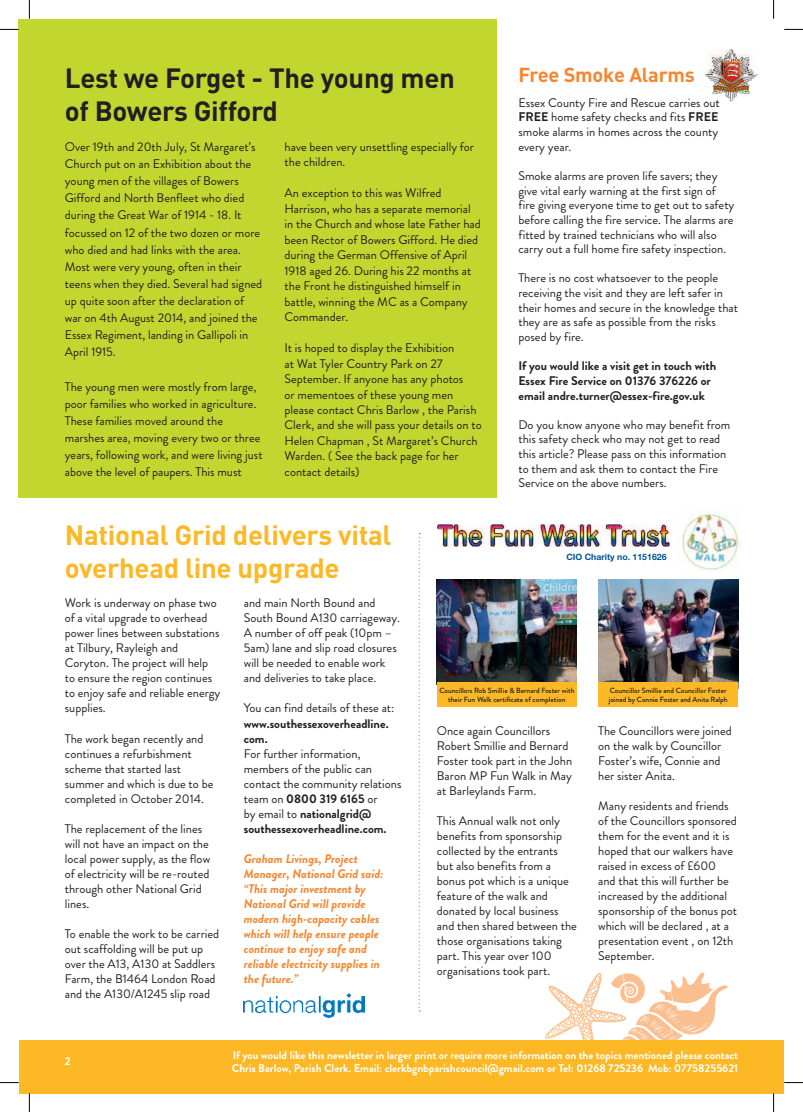
<style>
.page{position:relative;width:803px;height:1112px;background:#fff}
.page>*{position:absolute;margin:0;border:0;box-sizing:border-box;transform-origin:0 0}
.t1{font:700 27.5px/33px "DIN";letter-spacing:-.01em;color:#fcb825}
.t2{font:700 27.5px/33.5px "DIN";letter-spacing:-.01em;color:#231f20}
.t3{font:700 20px "DIN";letter-spacing:-.01em;color:#f5862f}
.t4{font:12.5px/15px "Brandon Grotesque";color:#231f20}
.t5{font:italic 700 12.5px/15px "Brandon Grotesque";color:#f5862f}
.t6{font:700 12.5px/14.6px "Brandon Grotesque";color:#231f20}
.t7{font:700 11.25px/13.5px "Brandon Grotesque";color:#fff}
.t8{font:700 8.75px "Helvetica Neue";color:#005594}
.t9{font:500 7.5px/9px "Brandon Grotesque";color:#231f20;text-align:center}
.s1{font-weight:700}
</style>
<div class="page">
<svg style="left:545px;top:972px;width:170px;height:67px"></svg>
<div style="left:19px;top:19px;width:478px;height:478px;background:#c1d72f"></div>
<div style="left:773px;top:1039px;width:11px;height:53px;background:#fcb825"></div>
<div style="left:19px;top:1039px;width:754px;height:53px;background:#fcb825"></div>
<img style="left:437px;top:525px;width:232px;height:21px">
<img style="left:681px;top:511px;width:58px;height:59px">
<img style="left:437px;top:579px;width:140px;height:103px">
<div style="left:437px;top:682px;width:140px;height:25px;background:#fcb825"></div>
<img style="left:705px;top:50px;width:53px;height:52px">
<img style="left:705px;top:98px;width:15px;height:4px">
<img style="left:598px;top:579px;width:140px;height:103px">
<div style="left:598px;top:682px;width:140px;height:25px;background:#fcb825"></div>
<svg style="left:419px;top:533px;width:1px;height:478px"></svg>
<img style="left:244px;top:993px;width:120px;height:24px">
<svg style="left:0;top:29px;width:19px;height:1px"></svg>
<svg style="left:784px;top:29px;width:19px;height:1px"></svg>
<svg style="left:0;top:1082px;width:19px;height:1px"></svg>
<svg style="left:784px;top:1082px;width:19px;height:1px"></svg>
<svg style="left:29px;top:0;width:1px;height:19px"></svg>
<svg style="left:29px;top:1092px;width:1px;height:19px"></svg>
<svg style="left:773px;top:0;width:1px;height:19px"></svg>
<svg style="left:773px;top:1092px;width:1px;height:19px"></svg>
<h1 class="t2" style="left:65px;top:60px;width:392px">Lest we Forget - The young men of Bowers Gifford</h1>
<p class="t4" style="left:65px;top:138px;width:199px;line-height:17.1px">Over 19th and 20th July, St Margaret’s Church put on an Exhibition about the young men of the villages of Bowers Gifford and North Benfleet who died during the Great War of 1914 - 18. It focussed on 12 of the two dozen or more who died and had links with the area.<br>Most were very young, often in their teens when they died. Several had signed up quite soon after the declaration of war on 4th August 2014, and joined the Essex Regiment, landing in Gallipoli in April 1915.</p>
<p class="t4" style="left:65px;top:378px;width:199px;line-height:17.1px">The young men were mostly from large, poor families who worked in agriculture.<br>These families moved around the marshes area, moving every two or three years, following work, and were living just above the level of paupers. This must</p>
<p class="t4" style="left:285px;top:139px;width:191px;line-height:15.5px">have been very unsettling especially for the children.</p>
<p class="t4" style="left:285px;top:185px;width:198px;line-height:15.5px">An exception to this was Wilfred Harrison, who has a separate memorial in the Church and whose late Father had been Rector of Bowers Gifford. He died during the German Offensive of April 1918 aged 26. During his 22 months at the Front he distinguished himself in battle, winning the MC as a Company Commander.</p>
<p class="t4" style="left:285px;top:340px;width:199px;line-height:15.5px">It is hoped to display the Exhibition<br>at Wat Tyler Country Park on 27<br>September. If anyone has any photos<br>or mementoes of these young men please contact Chris Barlow , the Parish Clerk, and she will pass your details on to Helen Chapman , St Margaret’s Church Warden. ( See the back page for her contact details)</p>
<h2 class="t3" style="left:518px;top:61px;width:178px">Free Smoke Alarms</h2>
<p class="t4" style="left:518px;top:95px;width:203px;line-height:14.6px;text-align:justify">Essex County Fire and Rescue carries out <span class="s1">Free</span> home safety checks and fits <span class="s1">Free </span>smoke alarms in homes across the county every year.</p>
<p class="t4" style="left:518px;top:168px;width:217px;line-height:14.6px">Smoke alarms are proven life savers; they give vital early warning at the first sign of fire giving everyone time to get out to safety before calling the fire service. The alarms are fitted by trained technicians who will also carry out a full home fire safety inspection.</p>
<p class="t4" style="left:518px;top:271px;width:221px;line-height:14.6px">There is no cost whatsoever to the people receiving the visit and they are left safer in their homes and secure in the knowledge that they are as safe as possible from the risks posed by fire.</p>
<p class="t6" style="left:518px;top:359px;width:199px">if you would like a visit get in touch with essex Fire service on 01376 376226 or email andre.turner@essex-fire.gov.uk</p>
<p class="t4" style="left:518px;top:417px;width:214px;line-height:14.6px">Do you know anyone who may benefit from this safety check who may not get to read this article? Please pass on this information to them and ask them to contact the Fire Service on the above numbers.</p>
<h1 class="t1" style="left:65px;top:517px;width:328px">National Grid delivers vital overhead line upgrade</h1>
<p class="t4" style="left:65px;top:595px;width:157px">Work is underway on phase two of a vital upgrade to overhead power lines between substations at Tilbury, Rayleigh and<br>Coryton. The project will help to ensure the region continues to enjoy safe and reliable energy supplies.</p>
<p class="t4" style="left:65px;top:730px;width:150px">The work began recently and continues a refurbishment scheme that started last summer and which is due to be completed in October 2014.</p>
<p class="t4" style="left:65px;top:820px;width:147px">The replacement of the lines will not have an impact on the local power supply, as the flow of electricity will be re-routed through other National Grid lines.</p>
<p class="t4" style="left:65px;top:925px;width:156px">To enable the work to be carried out scaffolding will be put up over the A13, A130 at Saddlers<br>Farm, the B1464 London Road and the A130/A1245 slip road</p>
<p class="t4" style="left:244px;top:595px;width:158px">and main North Bound and<br>South Bound A130 carriageway.<br>A number of off peak (10pm –<br>5am) lane and slip road closures will be needed to enable work and deliveries to take place.</p>
<p class="t4" style="left:244px;top:700px;width:152px">You can find details of these at:</p>
<p class="t6" style="left:244px;top:715px;width:146px;line-height:15px">www.southessexoverheadline. com.</p>
<p class="t4" style="left:244px;top:745px;width:159px">For further information, members of the public can contact the community relations team on <span class="s1">0800 319 6165</span> or<br>by email to <span class="s1">nationalgrid@ southessexoverheadline.com.</span></p>
<p class="t5" style="left:244px;top:850px;width:141px">Graham Livings, Project<br>Manager, National Grid said: “This major investment by<br>National Grid will provide modern high-capacity cables which will help ensure people continue to enjoy safe and reliable electricity supplies in the future.”</p>
<p class="t8" style="left:566px;top:551px;width:102px">CIO Charity no. 1151626</p>
<p class="t9" style="left:439px;top:685px;width:137px">Councillors Rob Smillie &amp; Bernard Foster with their Fun Walk certificate of completion</p>
<p class="t9" style="left:609px;top:685px;width:120px;text-align:left">Councillor Smillie and Councillor Foster joined by Connie Foster and Anita Ralph</p>
<p class="t4" style="left:437px;top:723px;width:137px">Once again Councillors<br>Robert Smillie and Bernard<br>Foster took part in the John<br>Baron MP Fun Walk in May at Barleylands Farm.</p>
<p class="t4" style="left:437px;top:813px;width:141px">This Annual walk not only benefits from sponsorship collected by the entrants but also benefits from a bonus pot which is a unique feature of the walk and donated by local business and then shared between the those organisations taking part. This year over 100 organisations took part.</p>
<p class="t4" style="left:598px;top:723px;width:135px">The Councillors were joined on the walk by Councillor<br>Foster’s wife, Connie and her sister Anita.</p>
<p class="t4" style="left:598px;top:798px;width:141px">Many residents and friends of the Councillors sponsored them for the event and it is hoped that our walkers have raised in excess of £600<br>and that this will further be increased by the additional sponsorship of the bonus pot which will be declared , at a presentation event , on 12th<br>September.</p>
<p class="t7" style="left:65px;top:1054px;width:7px">2</p>
<p class="t7" style="left:232px;top:1047px;width:508px">if you would like this newsletter in larger print or require more information on the topics mentioned please contact<br>Chris barlow, Parish Clerk. email: clerkbgnbparishcouncil@gmail.com or Tel: 01268 725236 mob: 07758255621</p>
</div>
